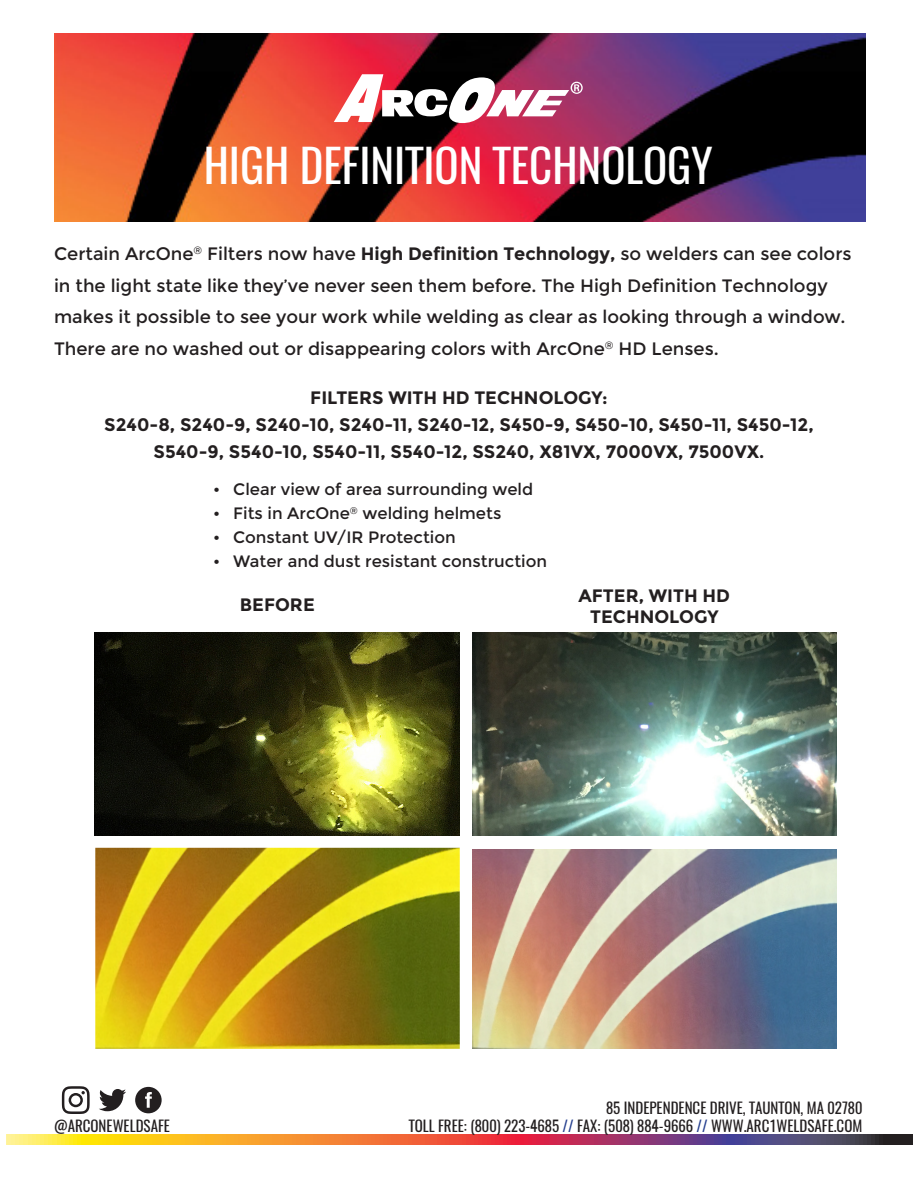
<style>
.page{position:relative;width:918px;height:1188px;background:#fff}
.page>*{position:absolute;margin:0;border:0;box-sizing:border-box;transform-origin:0 0}
.t1{font:45px "Oswald";color:#fff}
.t2{font:18px/31.5px "Montserrat";color:#231f20}
.t3{font:700 18px/27px "Montserrat";color:#231f20;text-align:center}
.t4{font:16.5px "Montserrat";color:#231f20}
.t5{font:15px "Oswald";color:#231f20}
.s1{font-weight:700}
.s2{color:#253f8e}
</style>
<div class="page">
<img style="left:54px;top:34px;width:811px;height:188px">
<svg style="left:334px;top:74px;width:249px;height:49px"></svg>
<img style="left:472px;top:633px;width:365px;height:202px">
<img style="left:472px;top:849px;width:365px;height:200px">
<img style="left:95px;top:633px;width:364px;height:202px">
<img style="left:95px;top:848px;width:365px;height:201px">
<svg style="left:7px;top:1134px;width:905px;height:11px;background:#be7048"></svg>
<svg style="left:62px;top:1086px;width:28px;height:28px"></svg>
<svg style="left:99px;top:1089px;width:27px;height:22px"></svg>
<div style="left:135px;top:1087px;width:27px;height:26px;background:#231f20;border-radius:50%"></div>
<svg style="left:145px;top:1092px;width:7px;height:16px"></svg>
<p class="t1" style="left:204px;top:135px;width:511px">HIGH DEFINITION TECHNOLOGY</p>
<p class="t2" style="left:54px;top:239px;width:799px">Certain ArcOne<sup>®</sup> Filters now have <span class="s1">High Definition Technology,</span> so welders can see colors in the light state like they’ve never seen them before. The High Definition Technology makes it possible to see your work while welding as clear as looking through a window.<br>There are no washed out or disappearing colors with ArcOne<sup>®</sup> HD Lenses.</p>
<p class="t3" style="left:104px;top:385px;width:711px">FILTERS WITH HD TECHNOLOGY:<br>S240-8, S240-9, S240-10, S240-11, S240-12, S450-9, S450-10, S450-11, S450-12,</p>
<p class="t3" style="left:154px;top:439px;width:612px">S540-9, S540-10, S540-11, S540-12, SS240, X81VX, 7000VX, 7500VX.</p>
<p class="t4" style="left:213px;top:480px;width:322px">• Clear view of area surrounding weld</p>
<p class="t4" style="left:213px;top:504px;width:290px">• Fits in ArcOne<sup>®</sup> welding helmets</p>
<p class="t4" style="left:213px;top:528px;width:244px">• Constant UV/IR Protection</p>
<p class="t4" style="left:213px;top:552px;width:336px">• Water and dust resistant construction</p>
<p class="t3" style="left:240px;top:592px;width:76px">BEFORE</p>
<p class="t3" style="left:579px;top:585px;width:153px;line-height:21px">AFTER, WITH HD<br>TECHNOLOGY</p>
<p class="t5" style="left:54px;top:1115px;width:117px">@ARCONEWELDSAFE</p>
<p class="t5" style="left:606px;top:1097px;width:258px">85 INDEPENDENCE DRIVE, TAUNTON, MA 02780</p>
<p class="t5" style="left:409px;top:1115px;width:455px">TOLL FREE: (800) 223-4685 <span class="s2">//</span> FAX: (508) 884-9666 <span class="s2">//</span> WWW.ARC1WELDSAFE.COM</p>
</div>
